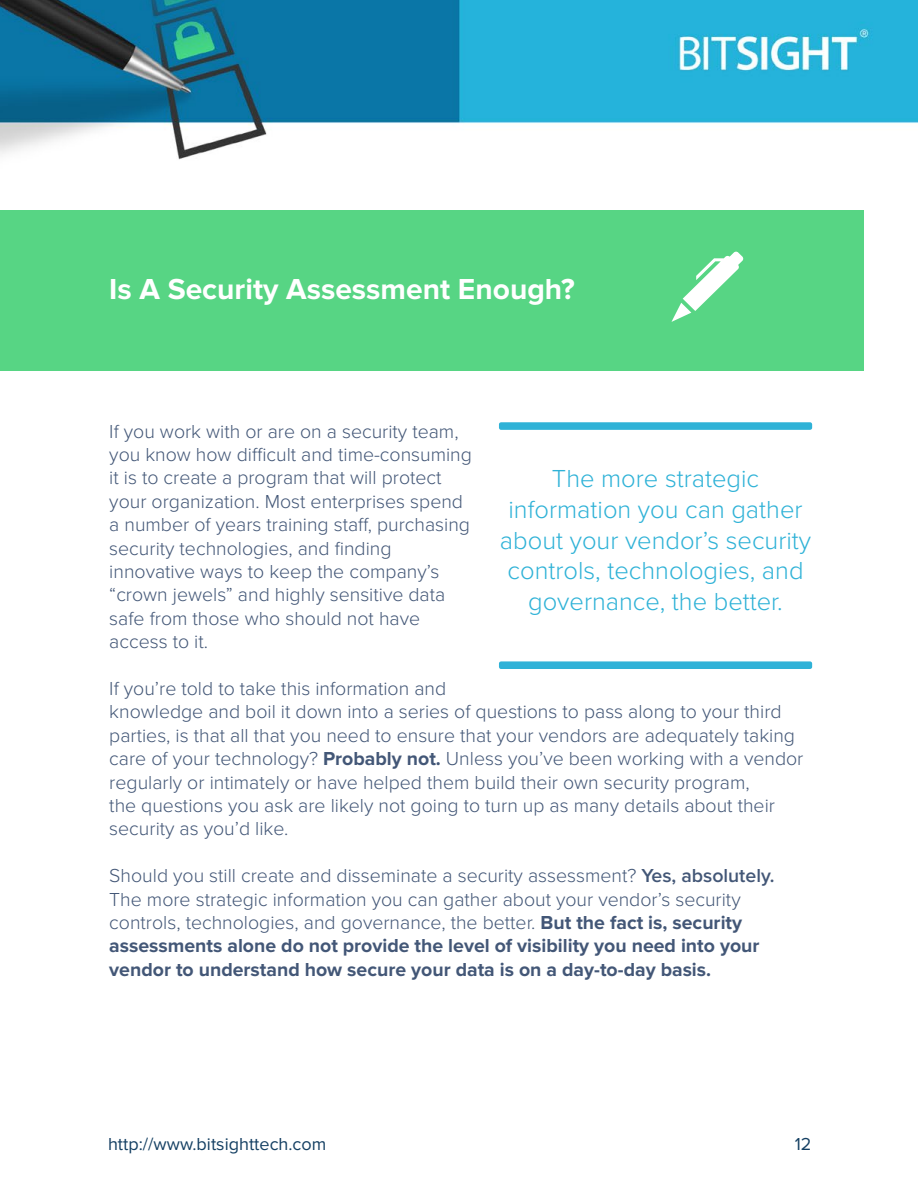
<style>
.page{position:relative;width:918px;height:1188px;background:#fff}
.page>*{position:absolute;margin:0;border:0;box-sizing:border-box;transform-origin:0 0}
.t1{font:700 30px "Proxima Nova";color:#fff}
.t2{font:300 25.5px/30.6px "Proxima Nova";color:#2fb2d7;text-align:center}
.t3{font:300 19.5px/23.4px "Proxima Nova";color:#435777}
.t4{font:18px "Proxima Nova";color:#154063}
.s1{font-weight:700}
.s2{font-weight:600}
</style>
<div class="page">
<img style="left:0;top:0;width:918px;height:668px">
<div style="left:0;top:211px;width:864px;height:160px;background:#57d584"></div>
<div style="left:500px;top:662px;width:311px;height:6px;background:#30b2d8;border-radius:2px"></div>
<div style="left:499px;top:661px;width:313px;height:8px;border:2px solid #2fb2d7;border-radius:2px"></div>
<div style="left:500px;top:423px;width:311px;height:6px;background:#2fb2d7;border-radius:2px"></div>
<div style="left:499px;top:422px;width:313px;height:8px;border:2px solid #2fb2d7;border-radius:2px"></div>
<svg style="left:671px;top:251px;width:73px;height:71px"></svg>
<h1 class="t1" style="left:109px;top:271px;width:467px">Is A Security Assessment Enough?</h1>
<p class="t3" style="left:109px;top:420px;width:364px">If you work with or are on a security team, you know how difficult and time-consuming it is to create a program that will protect your organization. Most enterprises spend a number of years training staff, purchasing security technologies, and finding innovative ways to keep the company’s “crown jewels” and highly sensitive data safe from those who should not have access to it.</p>
<p class="t3" style="left:109px;top:677px;width:696px">If you’re told to take this information and<br>knowledge and boil it down into a series of questions to pass along to your third parties, is that all that you need to ensure that your vendors are adequately taking care of your technology? <span class="s1">Probably not.</span> Unless you’ve been working with a vendor regularly or intimately or have helped them build their own security program,<br>the questions you ask are likely not going to turn up as many details about their security as you’d like.</p>
<p class="t3" style="left:109px;top:865px;width:667px">Should you still create and disseminate a security assessment? <span class="s2">Yes, absolutely.<br></span>The more strategic information you can gather about your vendor’s security controls, technologies, and governance, the better. <span class="s1">But the fact is, security assessments alone do not provide the level of visibility you need into your vendor to understand how secure your data is on a day-to-day basis.</span></p>
<h2 class="t2" style="left:500px;top:464px;width:313px">The more strategic information you can gather about your vendor’s security controls, technologies, and governance, the better.</h2>
<p class="t4" style="left:108px;top:1134px;width:220px">http://www.bitsighttech.com</p>
<p class="t4" style="left:795px;top:1133px;width:18px">12</p>
</div>
